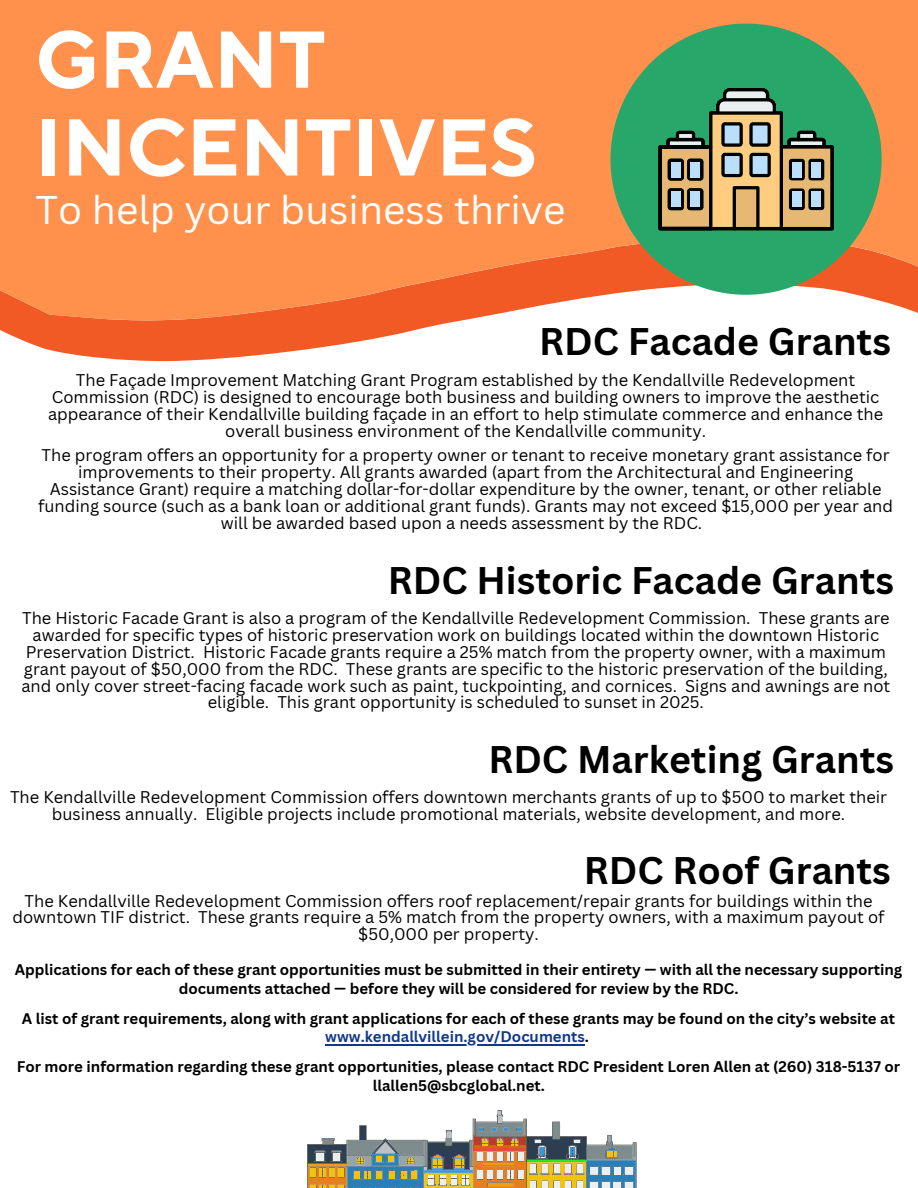
<style>
.page{position:relative;width:918px;height:1188px;background:#fff}
.page>*{position:absolute;margin:0;border:0;box-sizing:border-box;transform-origin:0 0}
.t1{font:700 80.25px/87.9px "TT Norms Pro";color:#fff}
.t2{font:39px "Canva Sans";color:#fff}
.t3{font:700 37.5px "Canva Sans";color:#000}
.t4{font:16.5px/16.8px "Canva Sans";color:#000;text-align:center}
.t5{font:700 15px/18.8px "Canva Sans";color:#000;text-align:center}
.s1{color:#113989}
</style>
<div class="page">
<svg style="left:24px;top:341px;width:337px;height:21px;fill:#f15a24"></svg>
<svg style="left:0;top:0;width:918px;height:341px;background:#fd9457"></svg>
<svg style="left:307px;top:1110px;width:330px;height:78px"></svg>
<svg style="left:610px;top:24px;width:272px;height:271px;background:#6c9c5f"></svg>
<svg style="left:659px;top:88px;width:175px;height:142px;background:#7b885b"></svg>
<div style="left:671px;top:162px;width:9px;height:15px;background:#bbdefb"></div>
<div style="left:671px;top:192px;width:9px;height:15px;background:#bbdefb"></div>
<div style="left:691px;top:162px;width:9px;height:15px;background:#bbdefb"></div>
<div style="left:725px;top:156px;width:14px;height:18px;background:#bbdefb"></div>
<div style="left:725px;top:126px;width:14px;height:17px;background:#bbdefb"></div>
<div style="left:753px;top:126px;width:14px;height:17px;background:#bbdefb"></div>
<div style="left:753px;top:156px;width:14px;height:18px;background:#bbdefb"></div>
<div style="left:792px;top:162px;width:10px;height:15px;background:#bbdefb"></div>
<div style="left:792px;top:192px;width:10px;height:15px;background:#bbdefb"></div>
<div style="left:812px;top:192px;width:9px;height:15px;background:#bbdefb"></div>
<div style="left:812px;top:162px;width:9px;height:15px;background:#bbdefb"></div>
<hr style="left:325px;top:1044px;width:169px;height:1px;background:#113989">
<hr style="left:494px;top:1044px;width:91px;height:1px;background:#113989">
<h2 class="t1" style="left:35px;top:19px;width:503px">GRANT<br>INCENTIVES</h2>
<p class="t2" style="left:35px;top:182px;width:531px">To help your business thrive</p>
<p class="t3" style="left:539px;top:315px;width:353px">RDC Facade Grants</p>
<p class="t4" style="left:48px;top:371px;width:837px">The Façade Improvement Matching Grant Program established by the Kendallville Redevelopment Commission (RDC) is designed to encourage both business and building owners to improve the aesthetic appearance of their Kendallville building façade in an effort to help stimulate commerce and enhance the overall business environment of the Kendallville community.</p>
<h3 class="t4" style="left:38px;top:446px;width:856px">The program offers an opportunity for a property owner or tenant to receive monetary grant assistance for improvements to their property. All grants awarded (apart from the Architectural and Engineering Assistance Grant) require a matching dollar-for-dollar expenditure by the owner, tenant, or other reliable funding source (such as a bank loan or additional grant funds). Grants may not exceed $15,000 per year and will be awarded based upon a needs assessment by the RDC.</h3>
<p class="t3" style="left:388px;top:554px;width:508px">RDC Historic Facade Grants</p>
<h1 class="t4" style="left:21px;top:609px;width:870px">The Historic Facade Grant is also a program of the Kendallville Redevelopment Commission. These grants are awarded for specific types of historic preservation work on buildings located within the downtown Historic Preservation District. Historic Facade grants require a 25% match from the property owner, with a maximum grant payout of $50,000 from the RDC. These grants are specific to the historic preservation of the building, and only cover street-facing facade work such as paint, tuckpointing, and cornices. Signs and awnings are not eligible. This grant opportunity is scheduled to sunset in 2025.</h1>
<h2 class="t3" style="left:488px;top:733px;width:407px">RDC Marketing Grants</h2>
<p class="t4" style="left:10px;top:788px;width:879px">The Kendallville Redevelopment Commission offers downtown merchants grants of up to $500 to market their business annually. Eligible projects include promotional materials, website development, and more.</p>
<h4 class="t3" style="left:584px;top:844px;width:309px">RDC Roof Grants</h4>
<h4 class="t4" style="left:12px;top:892px;width:874px">The Kendallville Redevelopment Commission offers roof replacement/repair grants for buildings within the downtown TIF district. These grants require a 5% match from the property owners, with a maximum payout of $50,000 per property.</h4>
<p class="t5" style="left:15px;top:960px;width:889px">Applications for each of these grant opportunities must be submitted in their entirety — with all the necessary supporting documents attached — before they will be considered for review by the RDC.</p>
<h2 class="t5" style="left:22px;top:1009px;width:875px">A list of grant requirements, along with grant applications for each of these grants may be found on the city’s website at</h2>
<p class="t5" style="left:17px;top:1022px;width:885px;line-height:30px"><span class="s1">www.kendallvillein.gov/Documents</span>.<br>For more information regarding these grant opportunities, please contact RDC President Loren Allen at (260) 318-5137 or</p>
<h2 class="t5" style="left:373px;top:1076px;width:174px">llallen5@sbcglobal.net.</h2>
</div>
